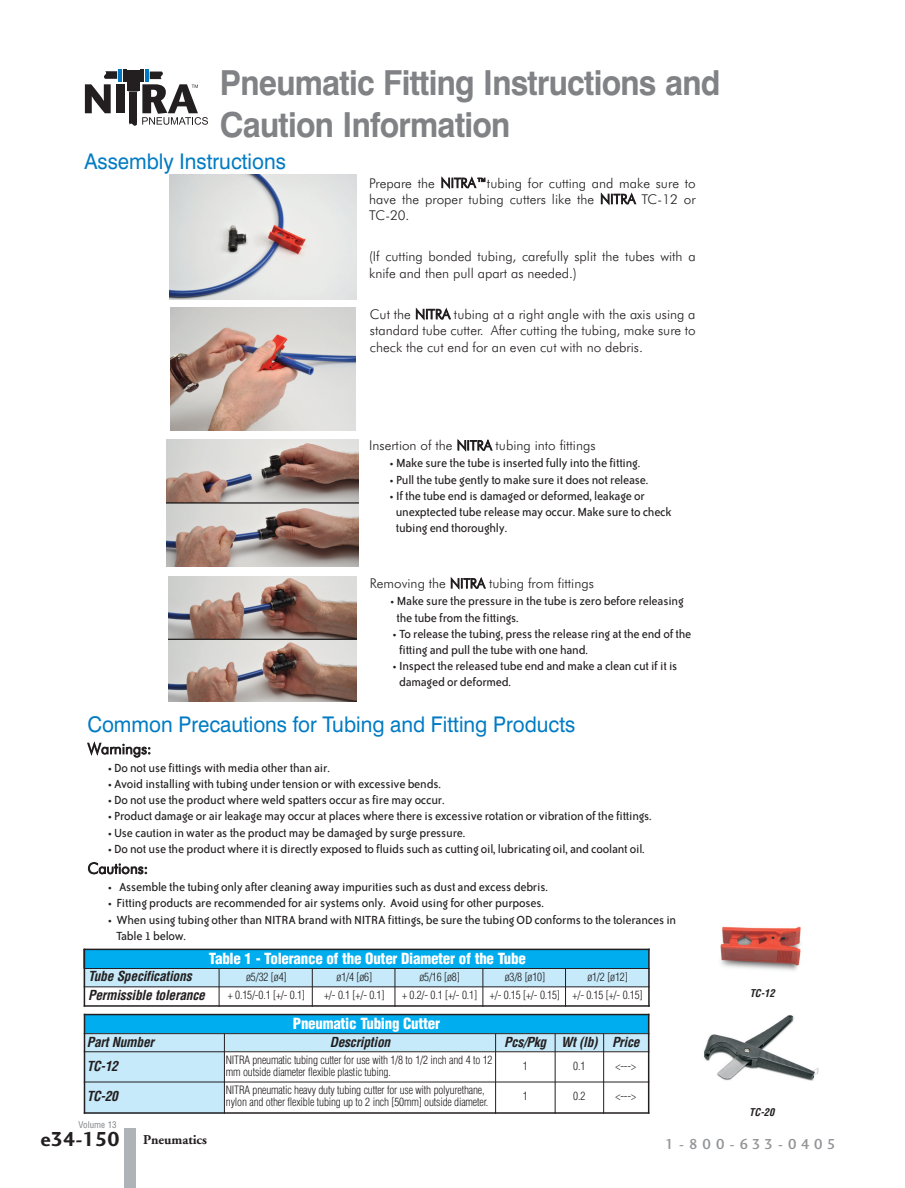
<style>
.page{position:relative;width:905px;height:1188px;background:#fff}
.page>*{position:absolute;margin:0;border:0;box-sizing:border-box;transform-origin:0 0}
.t1{font:700 34.5px/42px "Swiss 721 BT";letter-spacing:-.025em;color:#808285;scale:.93 1}
.t2{font:21.6px "Swiss 721 BT";color:#007bc3;scale:.95 1}
.t3{font:21px "Charlotte Sans Bold Plain";letter-spacing:-.02em;color:#231f20}
.t4{font:900 condensed 15px "Helvetica";letter-spacing:-.02em;color:#fff}
.t5{font:300 15px "Futura BT";letter-spacing:.005em;color:#231f20}
.t6{font:15px "Charlotte Sans Medium Plain";letter-spacing:.265em;color:#939598}
.t7{font:13.5px/16.2px "Bailey Sans ITC";letter-spacing:-.015em;color:#231f20}
.t8{font:300 13.5px/16.2px "Futura BT";color:#231f20;text-align:justify}
.t9{font:italic 700 condensed 13.5px "Helvetica";letter-spacing:-.02em;color:#231f20}
.t10{font:700 13.5px "Adobe Garamond";color:#231f20}
.t11{font:300 condensed 11.25px/12px "Helvetica";letter-spacing:-.015em;color:#231f20}
.t12{font:italic 700 condensed 10.5px "Helvetica";color:#231f20}
.t13{font:condensed 9px "Helvetica";color:#808285}
</style>
<div class="page">
<img style="left:704px;top:1015px;width:115px;height:66px">
<div style="left:124px;top:1128px;width:11px;height:60px;background:#aeb3b8"></div>
<svg style="left:85px;top:70px;width:123px;height:56px"></svg>
<div style="left:166px;top:307px;width:193px;height:123px;background:linear-gradient(to bottom,#fff,#fff)"></div>
<img style="left:170px;top:307px;width:185px;height:123px">
<img style="left:167px;top:439px;width:191px;height:128px">
<img style="left:168px;top:577px;width:189px;height:125px">
<svg style="left:169px;top:175px;width:1px;height:124px"></svg>
<img style="left:170px;top:175px;width:187px;height:124px">
<div style="left:84px;top:949px;width:565px;height:19px;background:#00aeef"></div>
<div style="left:84px;top:968px;width:135px;height:19px;background:#c6eafa"></div>
<div style="left:219px;top:968px;width:93px;height:19px;background:#c6eafa"></div>
<div style="left:312px;top:968px;width:83px;height:19px;background:#c6eafa"></div>
<div style="left:395px;top:968px;width:88px;height:19px;background:#c6eafa"></div>
<div style="left:483px;top:968px;width:82px;height:19px;background:#c6eafa"></div>
<div style="left:565px;top:968px;width:84px;height:19px;background:#c6eafa"></div>
<hr style="left:84px;top:949px;width:1px;height:58px;background:#231f20">
<hr style="left:219px;top:968px;width:1px;height:39px;background:#231f20">
<hr style="left:312px;top:968px;width:1px;height:39px;background:#231f20">
<hr style="left:394px;top:968px;width:1px;height:39px;background:#231f20">
<hr style="left:482px;top:968px;width:1px;height:39px;background:#231f20">
<hr style="left:565px;top:968px;width:1px;height:39px;background:#231f20">
<hr style="left:648px;top:949px;width:1px;height:58px;background:#231f20">
<hr style="left:84px;top:949px;width:565px;height:1px;background:#231f20">
<hr style="left:84px;top:968px;width:565px;height:1px;background:#231f20">
<hr style="left:84px;top:987px;width:565px;height:1px;background:#231f20">
<hr style="left:84px;top:1005px;width:565px;height:2px;background:#231f20">
<div style="left:84px;top:1014px;width:564px;height:20px;background:#00aeef"></div>
<div style="left:84px;top:1034px;width:140px;height:18px;background:#c6eafa"></div>
<div style="left:224px;top:1034px;width:271px;height:18px;background:#c6eafa"></div>
<div style="left:495px;top:1034px;width:60px;height:18px;background:#c6eafa"></div>
<div style="left:555px;top:1034px;width:48px;height:18px;background:#c6eafa"></div>
<div style="left:603px;top:1034px;width:46px;height:18px;background:#c6eafa"></div>
<div style="left:84px;top:1052px;width:140px;height:30px;background:#c6eafa"></div>
<div style="left:84px;top:1082px;width:140px;height:32px;background:#c6eafa"></div>
<hr style="left:84px;top:1014px;width:1px;height:100px;background:#231f20">
<hr style="left:224px;top:1034px;width:1px;height:80px;background:#231f20">
<hr style="left:495px;top:1034px;width:1px;height:80px;background:#231f20">
<hr style="left:555px;top:1034px;width:1px;height:80px;background:#231f20">
<hr style="left:603px;top:1034px;width:1px;height:80px;background:#231f20">
<hr style="left:648px;top:1014px;width:1px;height:100px;background:#231f20">
<hr style="left:84px;top:1014px;width:565px;height:1px;background:#231f20">
<hr style="left:84px;top:1033px;width:565px;height:1px;background:#231f20">
<hr style="left:84px;top:1052px;width:565px;height:1px;background:#231f20">
<hr style="left:84px;top:1082px;width:565px;height:1px;background:#231f20">
<hr style="left:84px;top:1112px;width:565px;height:2px;background:#231f20">
<img style="left:720px;top:926px;width:81px;height:45px">
<h1 class="t1" style="left:220px;top:62px;width:540px">Pneumatic Fitting Instructions and<br>Caution Information</h1>
<h2 class="t2" style="left:84px;top:148px;width:213px">Assembly Instructions</h2>
<p class="t8" style="left:369px;top:175px;width:328px">Prepare the NITRA™tubing for cutting and make sure to have the proper tubing cutters like the NITRA TC-12 or TC-20.</p>
<p class="t8" style="left:369px;top:249px;width:328px">(If cutting bonded tubing, carefully split the tubes with a knife and then pull apart as needed.)</p>
<p class="t8" style="left:370px;top:306px;width:327px">Cut the NITRA tubing at a right angle with the axis using a standard tube cutter. After cutting the tubing, make sure to check the cut end for an even cut with no debris.</p>
<p class="t8" style="left:369px;top:438px;width:228px">Insertion of the NITRA tubing into fittings</p>
<p class="t7" style="left:389px;top:456px;width:252px">• Make sure the tube is inserted fully into the fitting.</p>
<p class="t7" style="left:389px;top:472px;width:260px">• Pull the tube gently to make sure it does not release.</p>
<p class="t7" style="left:396px;top:489px;width:277px;text-indent:-6px">• If the tube end is damaged or deformed, leakage or unexptected tube release may occur. Make sure to check tubing end thoroughly.</p>
<p class="t8" style="left:370px;top:576px;width:225px">Removing the NITRA tubing from fittings</p>
<p class="t7" style="left:396px;top:594px;width:288px;text-indent:-6px">• Make sure the pressure in the tube is zero before releasing the tube from the fittings.</p>
<p class="t7" style="left:399px;top:627px;width:294px;text-indent:-6px">• To release the tubing, press the release ring at the end of the fitting and pull the tube with one hand.</p>
<p class="t7" style="left:399px;top:659px;width:280px;text-indent:-6px">• Inspect the released tube end and make a clean cut if it is damaged or deformed.</p>
<h2 class="t2" style="left:87px;top:712px;width:515px">Common Precautions for Tubing and Fitting Products</h2>
<p class="t5" style="left:88px;top:740px;width:65px">Warnings:</p>
<p class="t7" style="left:108px;top:760px;width:223px">• Do not use fittings with media other than air.</p>
<p class="t7" style="left:108px;top:777px;width:334px">• Avoid installing with tubing under tension or with excessive bends.</p>
<p class="t7" style="left:108px;top:793px;width:338px">• Do not use the product where weld spatters occur as fire may occur.</p>
<p class="t7" style="left:108px;top:809px;width:545px">• Product damage or air leakage may occur at places where there is excessive rotation or vibration of the fittings.</p>
<p class="t7" style="left:108px;top:825px;width:359px">• Use caution in water as the product may be damaged by surge pressure.</p>
<p class="t7" style="left:108px;top:841px;width:538px">• Do not use the product where it is directly exposed to fluids such as cutting oil, lubricating oil, and coolant oil.</p>
<p class="t5" style="left:88px;top:860px;width:62px">Cautions:</p>
<p class="t7" style="left:108px;top:880px;width:441px">• Assemble the tubing only after cleaning away impurities such as dust and excess debris.</p>
<p class="t7" style="left:108px;top:896px;width:437px">• Fitting products are recommended for air systems only. Avoid using for other purposes.</p>
<p class="t7" style="left:116px;top:912px;width:561px;text-indent:-9px">• When using tubing other than NITRA brand with NITRA fittings, be sure the tubing OD conforms to the tolerances in<br>Table 1 below.</p>
<p class="t4" style="left:209px;top:952px;width:318px">Table 1 - Tolerance of the Outer Diameter of the Tube</p>
<p class="t9" style="left:88px;top:971px;width:105px">Tube Specifications</p>
<p class="t11" style="left:246px;top:972px;width:42px">ø5/32 [ø4]</p>
<p class="t11" style="left:336px;top:972px;width:37px">ø1/4 [ø6]</p>
<p class="t11" style="left:419px;top:972px;width:42px">ø5/16 [ø8]</p>
<p class="t11" style="left:504px;top:972px;width:42px">ø3/8 [ø10]</p>
<p class="t11" style="left:587px;top:972px;width:42px">ø1/2 [ø12]</p>
<p class="t9" style="left:88px;top:990px;width:118px">Permissible tolerance</p>
<p class="t11" style="left:228px;top:990px;width:79px">+ 0.15/-0.1 [+/- 0.1]</p>
<p class="t11" style="left:324px;top:990px;width:62px">+/- 0.1 [+/- 0.1]</p>
<p class="t11" style="left:402px;top:990px;width:242px">+ 0.2/- 0.1 [+/- 0.1] +/- 0.15 [+/- 0.15] +/- 0.15 [+/- 0.15]</p>
<p class="t4" style="left:293px;top:1017px;width:149px">Pneumatic Tubing Cutter</p>
<p class="t9" style="left:87px;top:1036px;width:69px">Part Number</p>
<p class="t9" style="left:330px;top:1036px;width:62px">Description</p>
<p class="t9" style="left:504px;top:1036px;width:137px">Pcs/Pkg Wt (lb) Price</p>
<p class="t9" style="left:87px;top:1061px;width:33px">TC-12</p>
<p class="t11" style="left:226px;top:1055px;width:268px">NITRA pneumatic tubing cutter for use with 1/8 to 1/2 inch and 4 to 12 mm outside diameter flexible plastic tubing.</p>
<p class="t11" style="left:523px;top:1061px;width:6px">1</p>
<p class="t11" style="left:573px;top:1061px;width:14px">0.1</p>
<p class="t11" style="left:615px;top:1061px;width:22px">&lt;---&gt;</p>
<p class="t9" style="left:87px;top:1091px;width:33px">TC-20</p>
<p class="t11" style="left:226px;top:1085px;width:264px">NITRA pneumatic heavy duty tubing cutter for use with polyurethane, nylon and other flexible tubing up to 2 inch [50mm] outside diameter.</p>
<p class="t11" style="left:523px;top:1091px;width:6px">1</p>
<p class="t11" style="left:573px;top:1091px;width:14px">0.2</p>
<p class="t11" style="left:615px;top:1091px;width:22px">&lt;---&gt;</p>
<p class="t13" style="left:78px;top:1121px;width:40px">Volume 13</p>
<p class="t12" style="left:749px;top:989px;width:27px">TC-12</p>
<p class="t12" style="left:749px;top:1108px;width:27px">TC-20</p>
<h3 class="t3" style="left:41px;top:1126px;width:81px">e34-150</h3>
<p class="t6" style="left:665px;top:1135px;width:172px">1-800-633-0405</p>
<p class="t10" style="left:143px;top:1135px;width:65px">Pneumatics</p>
</div>
